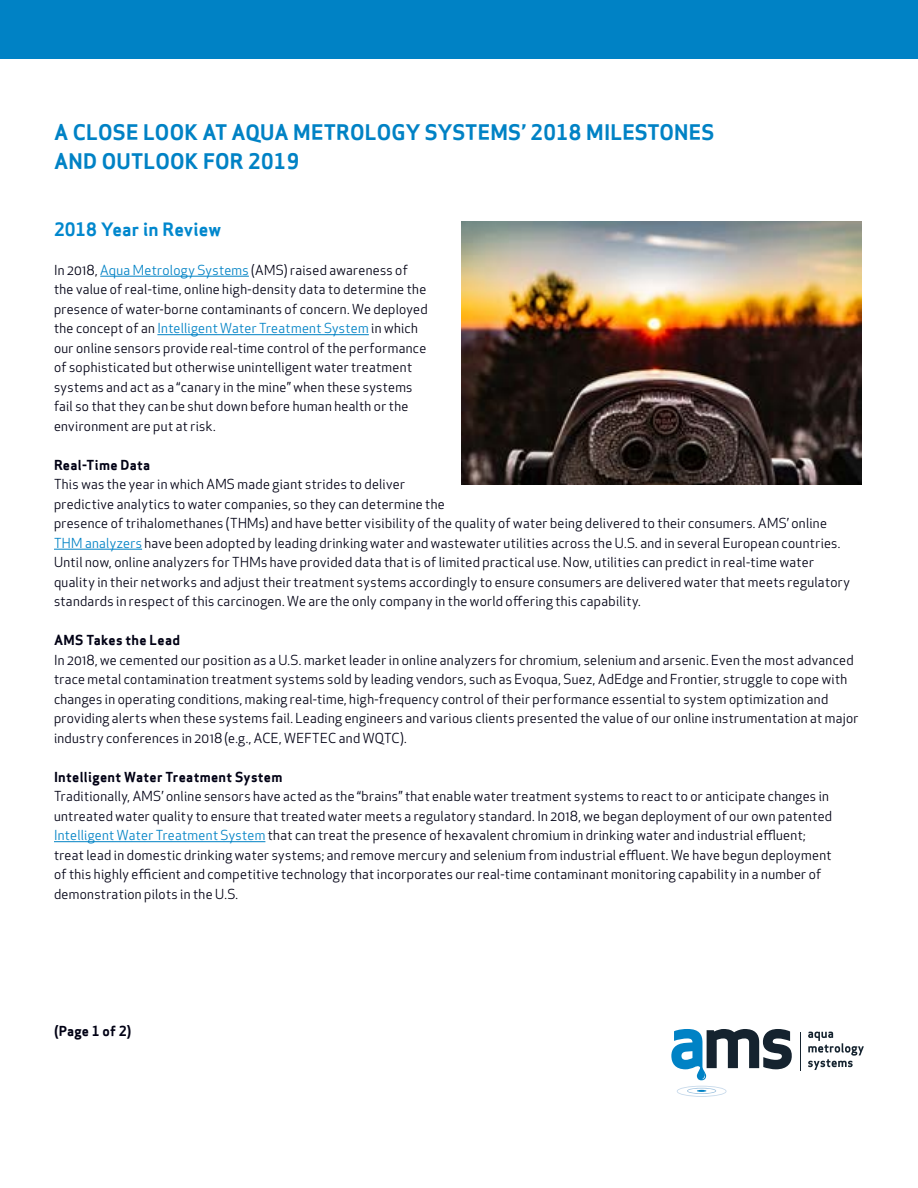
<style>
.page{position:relative;width:918px;height:1188px;background:#fff}
.page>*{position:absolute;margin:0;border:0;box-sizing:border-box;transform-origin:0 0}
.t1{font:700 21px/28.5px "Apex Sans";letter-spacing:.01em;color:#0082c5}
.t2{font:700 18px "Apex Sans";color:#0087cd}
.t3{font:13.5px/19.5px "Apex New";letter-spacing:.025em;color:#000014}
.t4{font:700 13.5px "Apex Sans";letter-spacing:.02em;color:#000014}
.s1{color:#0082c5}
</style>
<div class="page">
<hr style="left:100px;top:276px;width:149px;height:1px;background:#0082c5">
<hr style="left:157px;top:334px;width:212px;height:1px;background:#0082c5">
<hr style="left:54px;top:549px;width:88px;height:1px;background:#0082c5">
<hr style="left:54px;top:841px;width:211px;height:1px;background:#0082c5">
<div style="left:0;top:0;width:918px;height:58px;background:#0082c5"></div>
<hr style="left:801px;top:1032px;width:1px;height:39px;background:#15232f">
<svg style="left:808px;top:1032px;width:56px;height:38px"></svg>
<svg style="left:677px;top:1086px;width:50px;height:11px"></svg>
<svg style="left:671px;top:1029px;width:121px;height:51px"></svg>
<img style="left:461px;top:221px;width:400px;height:263px">
<h1 class="t1" style="left:54px;top:118px;width:662px">A CLOSE LOOK AT AQUA METROLOGY SYSTEMS’ 2018 MILESTONES<br>AND OUTLOOK FOR 2019</h1>
<h2 class="t2" style="left:54px;top:218px;width:169px">2018 Year in Review</h2>
<p class="t3" style="left:54px;top:260px;width:375px">In 2018, <span class="s1">Aqua Metrology Systems</span> (AMS) raised awareness of the value of real-time, online high-density data to determine the presence of water-borne contaminants of concern. We deployed the concept of an <span class="s1">Intelligent Water Treatment System</span> in which our online sensors provide real-time control of the performance of sophisticated but otherwise unintelligent water treatment systems and act as a “canary in the mine” when these systems fail so that they can be shut down before human health or the environment are put at risk.</p>
<p class="t4" style="left:54px;top:456px;width:98px">Real-Time Data</p>
<p class="t3" style="left:54px;top:475px;width:797px">This was the year in which AMS made giant strides to deliver<br>predictive analytics to water companies, so they can determine the<br>presence of trihalomethanes (THMs) and have better visibility of the quality of water being delivered to their consumers. AMS’ online <span class="s1">THM analyzers</span> have been adopted by leading drinking water and wastewater utilities across the U.S. and in several European countries.<br>Until now, online analyzers for THMs have provided data that is of limited practical use. Now, utilities can predict in real-time water quality in their networks and adjust their treatment systems accordingly to ensure consumers are delivered water that meets regulatory standards in respect of this carcinogen. We are the only company in the world offering this capability.</p>
<p class="t4" style="left:54px;top:632px;width:128px">AMS Takes the Lead</p>
<p class="t3" style="left:54px;top:650px;width:806px">In 2018, we cemented our position as a U.S. market leader in online analyzers for chromium, selenium and arsenic. Even the most advanced trace metal contamination treatment systems sold by leading vendors, such as Evoqua, Suez, AdEdge and Frontier, struggle to cope with changes in operating conditions, making real-time, high-frequency control of their performance essential to system optimization and providing alerts when these systems fail. Leading engineers and various clients presented the value of our online instrumentation at major industry conferences in 2018 (e.g., ACE, WEFTEC and WQTC).</p>
<p class="t4" style="left:54px;top:768px;width:230px">Intelligent Water Treatment System</p>
<p class="t3" style="left:54px;top:787px;width:780px">Traditionally, AMS’ online sensors have acted as the “brains” that enable water treatment systems to react to or anticipate changes in untreated water quality to ensure that treated water meets a regulatory standard. In 2018, we began deployment of our own patented <span class="s1">Intelligent Water Treatment System</span> that can treat the presence of hexavalent chromium in drinking water and industrial effluent; treat lead in domestic drinking water systems; and remove mercury and selenium from industrial effluent. We have begun deployment of this highly efficient and competitive technology that incorporates our real-time contaminant monitoring capability in a number of demonstration pilots in the U.S.</p>
<p class="t4" style="left:54px;top:1022px;width:79px">(Page 1 of 2)</p>
</div>
